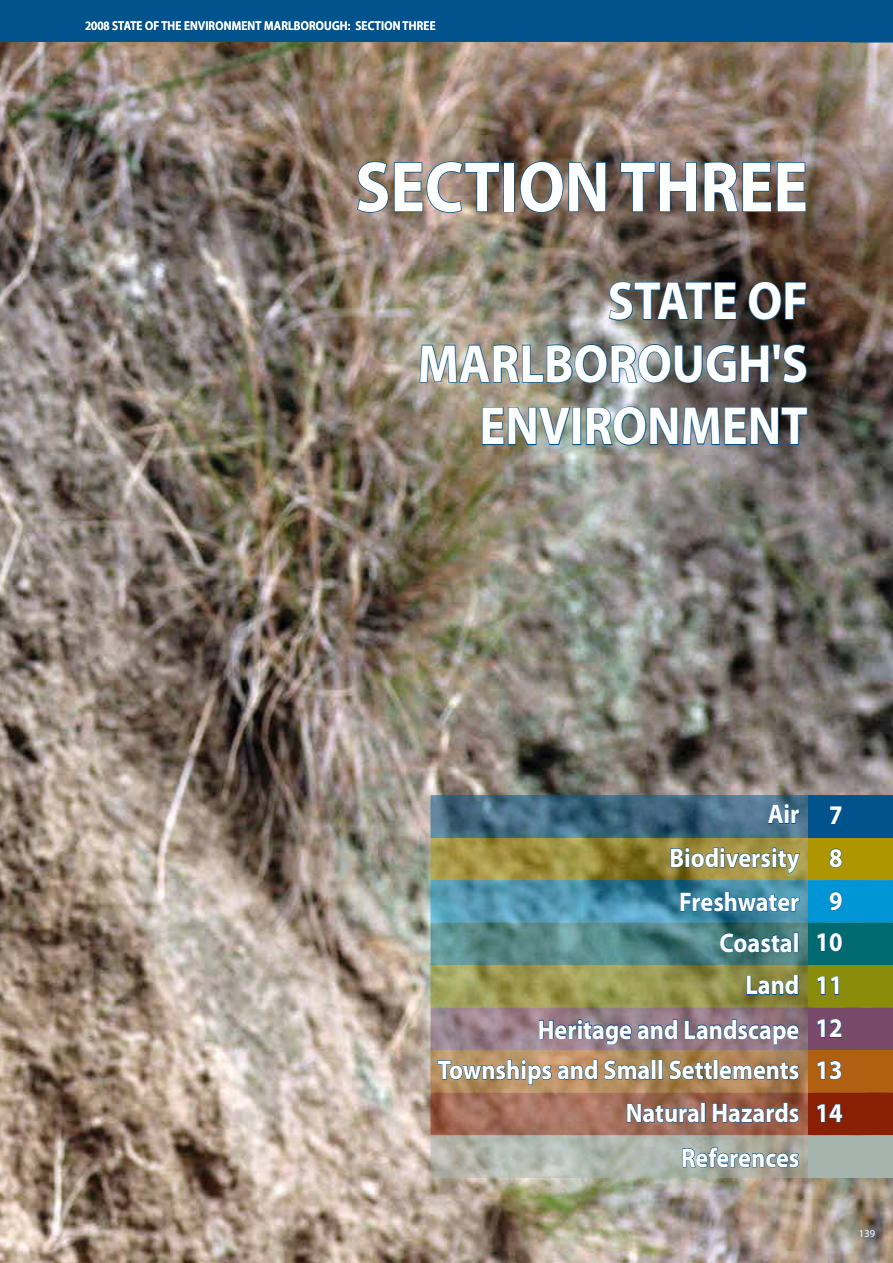
<style>
.page{position:relative;width:893px;height:1263px;background:#fff}
.page>*{position:absolute;margin:0;border:0;box-sizing:border-box;transform-origin:0 0}
.t1{font:700 72px "Myriad Pro";color:#fff;scale:.9 1}
.t2{font:700 54px/62.6px "Myriad Pro";color:#fff;text-align:right;scale:.9 1}
.t3{font:700 27px/44.8px "Myriad Pro";color:#fff;text-align:center;scale:.9 1}
.t4{font:600 12.75px "Myriad Pro";letter-spacing:.02em;color:#fff;scale:.9 1}
.t5{font:10.5px "Myriad Pro";color:#fff}
</style>
<div class="page">
<img style="left:0;top:43px;width:893px;height:1220px">
<img style="left:356px;top:161px;width:144px;height:53px">
<div style="left:503px;top:162px;width:12px;height:50px;border:2px solid #00538d"></div>
<img style="left:519px;top:160px;width:88px;height:54px">
<svg style="left:620px;top:161px;width:77px;height:52px;background:#615e60"></svg>
<img style="left:703px;top:161px;width:104px;height:52px">
<img style="left:608px;top:281px;width:129px;height:40px">
<svg style="left:748px;top:281px;width:59px;height:40px;background:#282d32"></svg>
<img style="left:419px;top:343px;width:389px;height:41px">
<img style="left:481px;top:406px;width:91px;height:40px">
<div style="left:572px;top:407px;width:9px;height:38px;border:2px solid #00538d"></div>
<img style="left:585px;top:406px;width:224px;height:40px">
<div style="left:0;top:0;width:893px;height:43px;background:#00538d"></div>
<img style="left:431px;top:795px;width:462px;height:383px">
<p class="t4" style="left:85px;top:18px;width:391px">2008 STATE OF THE ENVIRONMENT MARLBOROUGH: SECTION THREE</p>
<p class="t4" style="left:112px;top:18px;width:263px">MARLBOROUGH STATE OF THE ENVIR NMENT</p>
<h1 class="t1" style="left:355px;top:140px;width:504px">SECTION THREE</h1>
<h2 class="t2" style="left:418px;top:268px;width:435px">STATE OF<br>MARLBOROUGH'S<br>ENVIRONMENT</h2>
<p class="t3" style="left:768px;top:791px;width:85px">Air 7</p>
<p class="t3" style="left:669px;top:834px;width:194px">Biodiversity 8</p>
<p class="t3" style="left:679px;top:878px;width:183px">Freshwater 9</p>
<p class="t3" style="left:720px;top:919px;width:138px">Coastal 10</p>
<p class="t3" style="left:745px;top:962px;width:109px">Land 11</p>
<p class="t3" style="left:538px;top:1006px;width:340px">Heritage and Landscape 12</p>
<p class="t3" style="left:438px;top:1047px;width:451px">Townships and Small Settlements 13</p>
<p class="t3" style="left:626px;top:1089px;width:242px">Natural Hazards 14<br>References</p>
<p class="t5" style="left:859px;top:1227px;width:18px">139</p>
</div>
